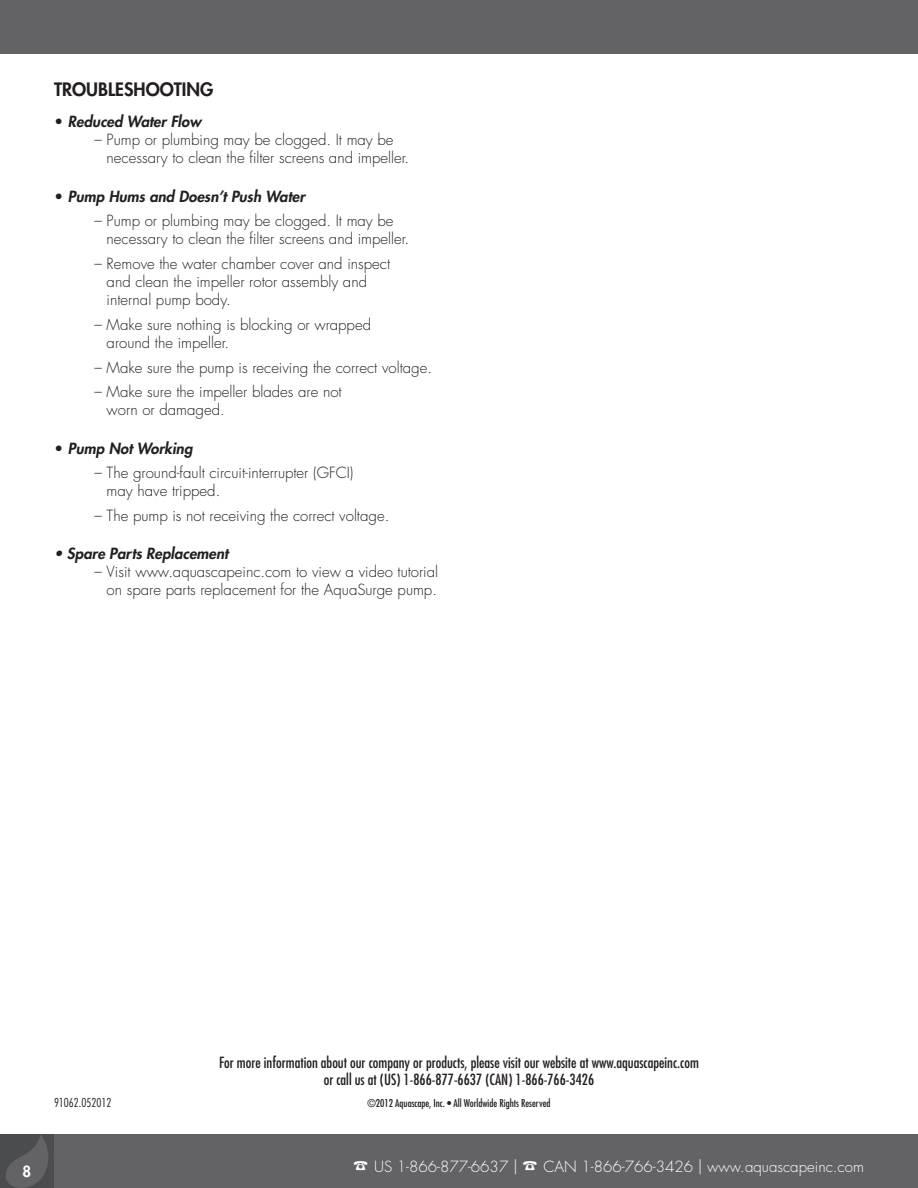
<style>
.page{position:relative;width:918px;height:1188px;background:#fff}
.page>*{position:absolute;margin:0;border:0;box-sizing:border-box;transform-origin:0 0}
.t1{font:800 18px "Futura Std";color:#231f20}
.t2{font:300 15px/18px "Futura Std";color:#231f20}
.t3{font:condensed 15px/16.5px "Futura Std";color:#231f20;text-align:center}
.t4{font:italic 800 15px "Futura Std";color:#231f20}
.t5{font:300 15px "Futura Std";color:#fff}
.t6{font:800 15px "Futura Std";color:#fff}
.t7{font:300 condensed 12px "Futura Std";color:#231f20}
.t8{font:condensed 10.5px "Futura Std";color:#231f20}
.s1{font-weight:300;font-style:normal}
</style>
<div class="page">
<div style="left:0;top:1134px;width:918px;height:54px;background:#636366"></div>
<div style="left:0;top:0;width:918px;height:54px;background:#636366"></div>
<div style="left:0;top:1134px;width:54px;height:54px;background:#4b4c4d"></div>
<svg style="left:6px;top:1135px;width:42px;height:53px"></svg>
<p class="t1" style="left:54px;top:78px;width:161px">TROUBLESHOOTING</p>
<p class="t4" style="left:54px;top:112px;width:149px"><span class="s1">•</span> Reduced Water Flow</p>
<p class="t2" style="left:107px;top:131px;width:304px;text-indent:-12px">– Pump or plumbing may be clogged. It may be necessary to clean the filter screens and impeller.</p>
<p class="t4" style="left:54px;top:187px;width:252px"><span class="s1">•</span> Pump Hums and Doesn’t Push Water</p>
<p class="t2" style="left:107px;top:212px;width:304px;text-indent:-12px">– Pump or plumbing may be clogged. It may be necessary to clean the filter screens and impeller.</p>
<p class="t2" style="left:107px;top:255px;width:285px;text-indent:-12px">– Remove the water chamber cover and inspect and clean the impeller rotor assembly and internal pump body.</p>
<p class="t2" style="left:107px;top:316px;width:266px;text-indent:-12px">– Make sure nothing is blocking or wrapped around the impeller.</p>
<p class="t2" style="left:94px;top:359px;width:339px">– Make sure the pump is receiving the correct voltage.</p>
<p class="t2" style="left:107px;top:383px;width:237px;text-indent:-12px">– Make sure the impeller blades are not worn or damaged.</p>
<p class="t4" style="left:54px;top:439px;width:140px"><span class="s1">•</span> Pump Not Working</p>
<p class="t2" style="left:107px;top:464px;width:248px;text-indent:-12px">– The ground-fault circuit-interrupter (GFCI) may have tripped.</p>
<p class="t2" style="left:94px;top:507px;width:296px">– The pump is not receiving the correct voltage.</p>
<p class="t4" style="left:54px;top:544px;width:176px">• Spare Parts Replacement</p>
<p class="t2" style="left:94px;top:563px;width:345px;text-align:right">– Visit www.aquascapeinc.com to view a video tutorial on spare parts replacement for the AquaSurge pump.</p>
<p class="t7" style="left:54px;top:1095px;width:59px">91062.052012</p>
<p class="t3" style="left:219px;top:1054px;width:481px">For more information about our company or products, please visit our website at www.aquascapeinc.com or call us at (US) 1-866-877-6637 (CAN) 1-866-766-3426</p>
<p class="t8" style="left:367px;top:1097px;width:185px">©2012 Aquascape, Inc. • All Worldwide Rights Reserved</p>
<p class="t6" style="left:23px;top:1162px;width:10px">8</p>
<p class="t5" style="left:353px;top:1157px;width:512px">☎ US 1-866-877-6637 | ☎ CAN 1-866-766-3426 | www.aquascapeinc.com</p>
</div>
